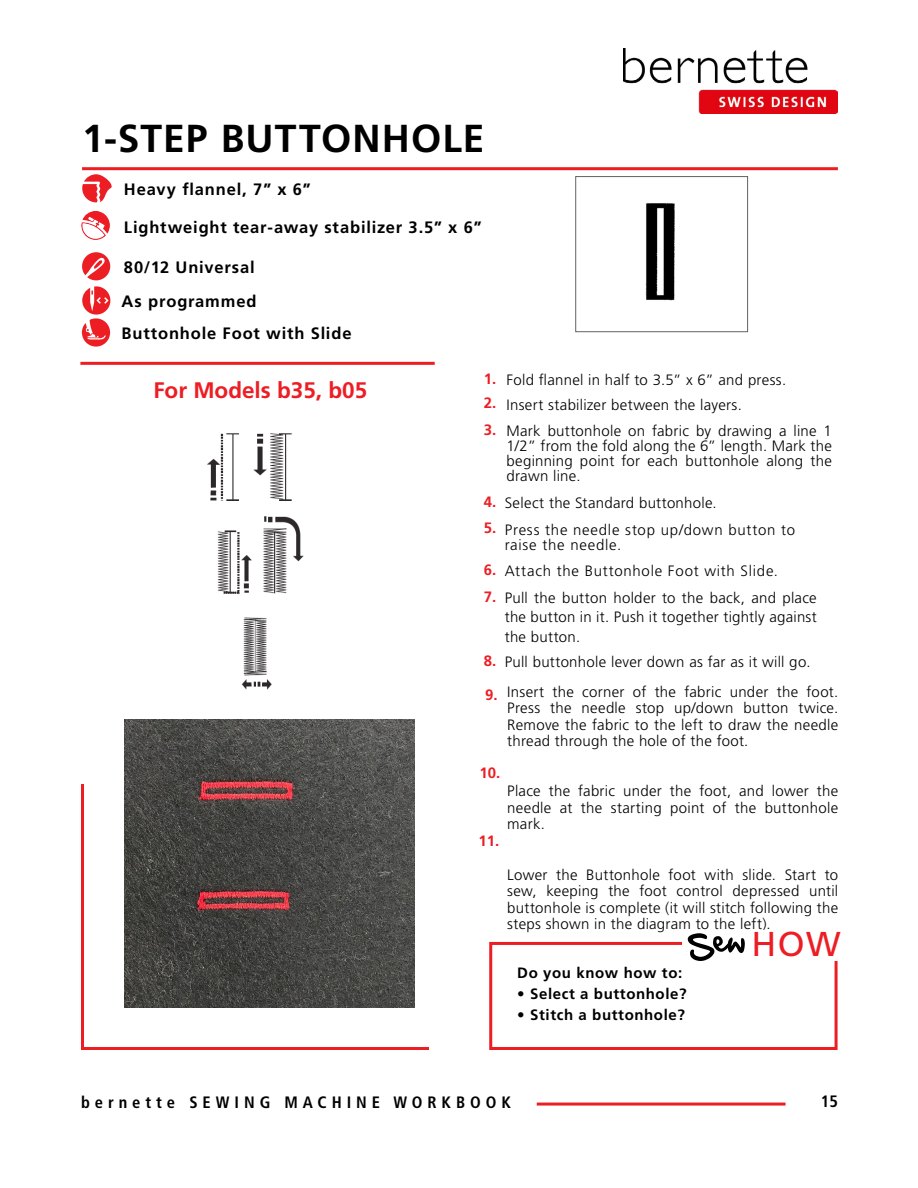
<style>
.page{position:relative;width:918px;height:1188px;background:#fff}
.page>*{position:absolute;margin:0;border:0;box-sizing:border-box;transform-origin:0 0}
.t1{font:700 39px "Frutiger LT Std";letter-spacing:.025em;color:#000}
.t2{font:34.5px "Frutiger LT Std";color:#ed1d24}
.t3{font:700 22.5px "Frutiger LT Std";color:#ed1d24}
.t4{font:700 16.5px "Frutiger LT Std";letter-spacing:.05em;color:#000}
.t5{font:700 condensed 16.5px "Frutiger LT Std";letter-spacing:.3em;color:#000}
.t6{font:300 15px/16.5px "Frutiger LT Std";letter-spacing:.02em;color:#000;text-align:justify}
.t7{font:300 15px/26.5px "Frutiger LT Std";letter-spacing:.04em;color:#000}
.t8{font:700 15px "Frutiger LT Std";letter-spacing:.04em;color:#000}
.t9{font:300 15px "Frutiger LT Std";letter-spacing:.05em;color:#000}
.t10{font:700 15px "Frutiger LT Std";color:#ed1d24}
.s1{font-weight:700;color:#ed1d24}
</style>
<div class="page">
<hr style="left:537px;top:1103px;width:249px;height:3px;background:#ed1d24">
<img style="left:624px;top:49px;width:214px;height:65px">
<img style="left:124px;top:720px;width:290px;height:61px">
<svg style="left:82px;top:174px;width:30px;height:28px"></svg>
<svg style="left:82px;top:252px;width:28px;height:28px"></svg>
<hr style="left:82px;top:167px;width:756px;height:3px;background:#ed1d24">
<hr style="left:80px;top:362px;width:355px;height:3px;background:#ed1d24">
<img style="left:645px;top:203px;width:30px;height:98px">
<div style="left:575px;top:176px;width:173px;height:156px;border:1px solid #616264"></div>
<div style="left:489px;top:942px;width:349px;height:108px;border:3px solid #ed1d24"></div>
<div style="left:682px;top:930px;width:167px;height:31px;background:#fff"></div>
<svg style="left:688px;top:933px;width:57px;height:28px"></svg>
<svg style="left:82px;top:286px;width:28px;height:61px"></svg>
<img style="left:81px;top:211px;width:28px;height:29px">
<svg style="left:81px;top:781px;width:348px;height:269px"></svg>
<img style="left:207px;top:433px;width:97px;height:257px">
<h1 class="t1" style="left:82px;top:115px;width:404px">1-STEP BUTTONHOLE</h1>
<p class="t4" style="left:124px;top:179px;width:188px">Heavy flannel, 7” x 6”</p>
<p class="t4" style="left:124px;top:218px;width:359px">Lightweight tear-away stabilizer 3.5” x 6”</p>
<p class="t4" style="left:124px;top:257px;width:132px">80/12 Universal</p>
<p class="t4" style="left:122px;top:291px;width:137px">As programmed</p>
<p class="t4" style="left:121px;top:324px;width:232px">Buttonhole Foot with Slide</p>
<h3 class="t3" style="left:153px;top:377px;width:215px">For Models b35, b05</h3>
<p class="t6" style="left:484px;top:372px;width:304px"><span class="s1">1.</span> Fold flannel in half to 3.5” x 6” and press.</p>
<p class="t6" style="left:507px;top:392px;width:327px;line-height:26.2px;text-indent:-23px"><span class="s1">2.</span> Insert stabilizer between the layers.<br>Mark buttonhole on fabric by drawing a line 1</p>
<p class="t6" style="left:507px;top:439px;width:327px;line-height:15px">1/2” from the fold along the 6” length. Mark the beginning point for each buttonhole along the drawn line.</p>
<p class="t10" style="left:484px;top:421px;width:14px">3.</p>
<p class="t7" style="left:505px;top:490px;width:292px;text-indent:-21px"><span class="s1">4.</span> Select the Standard buttonhole.<br>Press the needle stop up/down button to</p>
<p class="t9" style="left:505px;top:537px;width:118px">raise the needle.</p>
<p class="t10" style="left:484px;top:519px;width:14px">5.</p>
<p class="t6" style="left:505px;top:558px;width:314px;line-height:26.5px;text-indent:-21px"><span class="s1">6.</span> Attach the Buttonhole Foot with Slide.<br>Pull the button holder to the back, and place</p>
<p class="t6" style="left:505px;top:608px;width:314px;line-height:19.5px">the button in it. Push it together tightly against the button.</p>
<p class="t10" style="left:484px;top:588px;width:14px">7.</p>
<p class="t6" style="left:484px;top:654px;width:328px"><span class="s1">8.</span> Pull buttonhole lever down as far as it will go.</p>
<p class="t10" style="left:485px;top:686px;width:14px">9.</p>
<p class="t10" style="left:479px;top:764px;width:22px">10.</p>
<p class="t10" style="left:479px;top:832px;width:22px">11.</p>
<p class="t6" style="left:507px;top:683px;width:333px">Insert the corner of the fabric under the foot.<br>Press the needle stop up/down button twice.<br>Remove the fabric to the left to draw the needle thread through the hole of the foot.</p>
<p class="t6" style="left:507px;top:783px;width:333px">Place the fabric under the foot, and lower the needle at the starting point of the buttonhole mark.</p>
<p class="t6" style="left:507px;top:866px;width:333px">Lower the Buttonhole foot with slide. Start to sew, keeping the foot control depressed until buttonhole is complete (it will stitch following the steps shown in the diagram to the left).</p>
<h2 class="t2" style="left:752px;top:924px;width:91px">HOW</h2>
<p class="t8" style="left:517px;top:964px;width:166px">Do you know how to:</p>
<p class="t8" style="left:517px;top:985px;width:171px">• Select a buttonhole?</p>
<p class="t8" style="left:517px;top:1006px;width:169px">• Stitch a buttonhole?</p>
<p class="t5" style="left:81px;top:1092px;width:431px">bernette SEWING MACHINE WORKBOOK</p>
<p class="t5" style="left:821px;top:1092px;width:19px">15</p>
</div>
